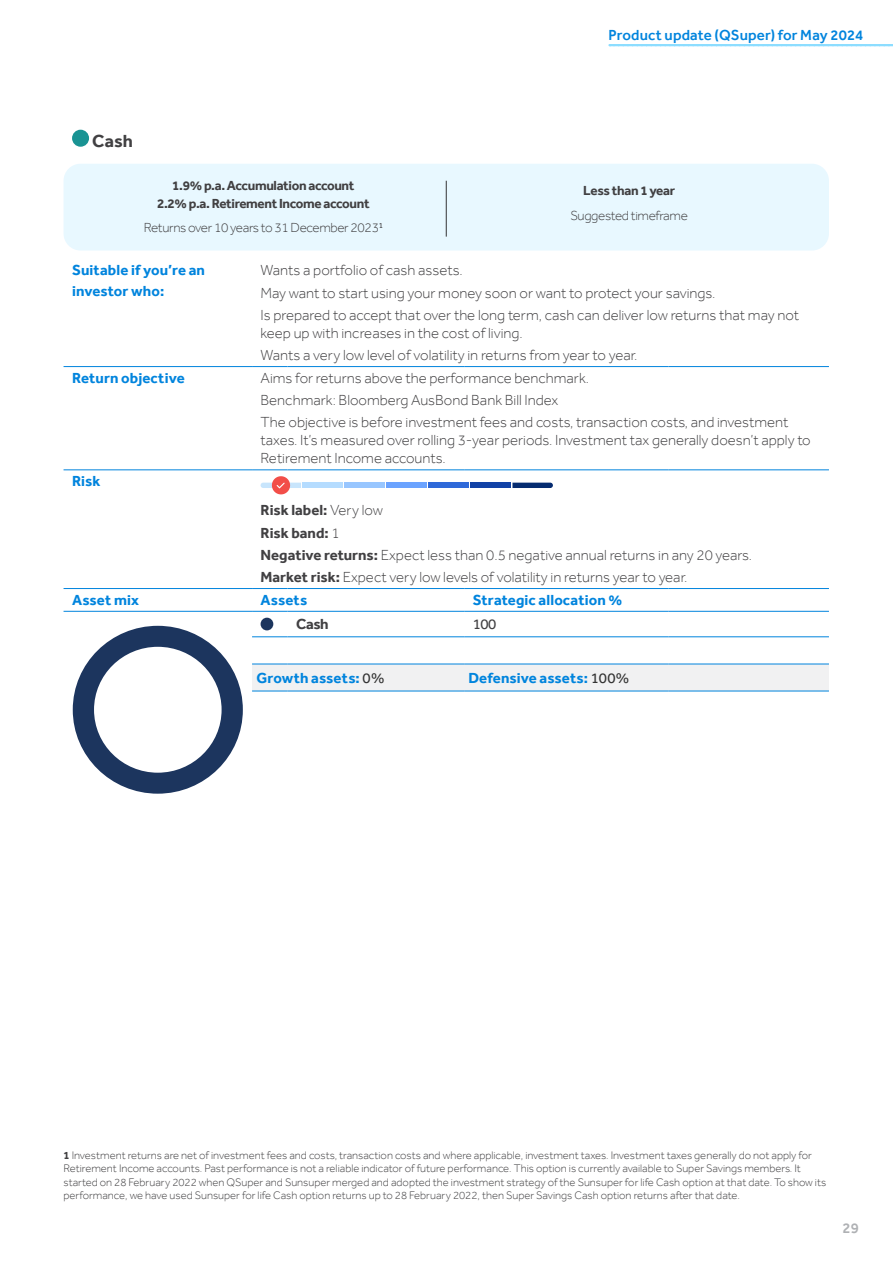
<style>
.page{position:relative;width:893px;height:1263px;background:#fff}
.page>*{position:absolute;margin:0;border:0;box-sizing:border-box;transform-origin:0 0}
.t1{font:700 18px "Effra";color:#414042}
.t2{font:300 15px/22.2px "Effra";color:#414042}
.t3{font:700 15px/21px "Effra";letter-spacing:.01em;color:#0084dd}
.t4{font:500 15px "Effra";letter-spacing:.01em;color:#0084dd}
.t5{font:700 15px "Effra";color:#414042}
.t6{font:15px "Effra";color:#414042}
.t7{font:500 15px "Effra";color:#afb1b4}
.t8{font:700 13.5px/18px "Effra";letter-spacing:-.025em;color:#414042;text-align:center}
.t9{font:300 13.5px "Effra";letter-spacing:-.025em;color:#414042}
.t10{font:300 11.25px/13.5px "Effra";color:#414042}
.s1{font-weight:700}
.s2{font-weight:400;color:#333}
</style>
<div class="page">
<svg style="left:64px;top:129px;width:765px;height:586px"></svg>
<div style="left:252px;top:665px;width:577px;height:26px;background:#f1f1f2"></div>
<hr style="left:64px;top:366px;width:188px;height:1px;background:#0084dd">
<hr style="left:64px;top:470px;width:188px;height:1px;background:#0084dd">
<hr style="left:64px;top:588px;width:188px;height:1px;background:#0084dd">
<hr style="left:64px;top:611px;width:188px;height:1px;background:#0084dd">
<hr style="left:252px;top:664px;width:35px;height:1px;background:#0084dd">
<hr style="left:287px;top:664px;width:177px;height:1px;background:#0084dd">
<hr style="left:464px;top:664px;width:204px;height:1px;background:#0084dd">
<hr style="left:668px;top:664px;width:161px;height:1px;background:#0084dd">
<hr style="left:252px;top:691px;width:35px;height:1px;background:#0084dd">
<hr style="left:287px;top:691px;width:177px;height:1px;background:#0084dd">
<hr style="left:464px;top:691px;width:204px;height:1px;background:#0084dd">
<hr style="left:668px;top:691px;width:161px;height:1px;background:#0084dd">
<hr style="left:252px;top:636px;width:35px;height:1px;background:#0084dd">
<hr style="left:287px;top:636px;width:177px;height:1px;background:#0084dd">
<hr style="left:464px;top:636px;width:204px;height:1px;background:#0084dd">
<hr style="left:668px;top:636px;width:161px;height:1px;background:#0084dd">
<hr style="left:252px;top:366px;width:35px;height:1px;background:#0084dd">
<hr style="left:287px;top:366px;width:177px;height:1px;background:#0084dd">
<hr style="left:464px;top:366px;width:204px;height:1px;background:#0084dd">
<hr style="left:668px;top:366px;width:161px;height:1px;background:#0084dd">
<hr style="left:252px;top:470px;width:35px;height:1px;background:#0084dd">
<hr style="left:287px;top:470px;width:177px;height:1px;background:#0084dd">
<hr style="left:464px;top:470px;width:204px;height:1px;background:#0084dd">
<hr style="left:668px;top:470px;width:161px;height:1px;background:#0084dd">
<hr style="left:252px;top:588px;width:35px;height:1px;background:#0084dd">
<hr style="left:287px;top:588px;width:177px;height:1px;background:#0084dd">
<hr style="left:464px;top:588px;width:204px;height:1px;background:#0084dd">
<hr style="left:668px;top:588px;width:161px;height:1px;background:#0084dd">
<hr style="left:252px;top:611px;width:35px;height:1px;background:#0084dd">
<hr style="left:287px;top:611px;width:177px;height:1px;background:#0084dd">
<hr style="left:464px;top:611px;width:204px;height:1px;background:#0084dd">
<hr style="left:668px;top:611px;width:161px;height:1px;background:#0084dd">
<div style="left:72px;top:130px;width:17px;height:17px;background:#199393;border-radius:50%"></div>
<div style="left:64px;top:164px;width:765px;height:87px;background:#e8f8ff;border-radius:17px"></div>
<hr style="left:446px;top:181px;width:1px;height:56px;background:#333">
<svg style="left:512px;top:483px;width:41px;height:5px"></svg>
<div style="left:303px;top:483px;width:40px;height:5px;background:#b5dcff"></div>
<div style="left:345px;top:483px;width:40px;height:5px;background:#98c6ff"></div>
<div style="left:386px;top:483px;width:41px;height:5px;background:#6ba3ff"></div>
<div style="left:428px;top:483px;width:41px;height:5px;background:#2f69d9"></div>
<div style="left:470px;top:483px;width:41px;height:5px;background:#1142a6"></div>
<svg style="left:261px;top:476px;width:40px;height:18px"></svg>
<svg style="left:73px;top:626px;width:170px;height:168px"></svg>
<div style="left:261px;top:618px;width:12px;height:12px;background:#1c355e;border-radius:50%"></div>
<svg style="left:609px;top:44px;width:284px;height:2px"></svg>
<p class="t1" style="left:92px;top:130px;width:42px">Cash</p>
<p class="t8" style="left:157px;top:176px;width:214px">1.9% p.a. Accumulation account<br>2.2% p.a. Retirement Income account</p>
<p class="t9" style="left:144px;top:220px;width:241px">Returns over 10 years to 31 December 2023<sup>1</sup></p>
<p class="t4" style="left:608px;top:26px;width:256px">Product update (QSuper) for May 2024</p>
<p class="t8" style="left:583px;top:181px;width:93px">Less than 1 year</p>
<p class="t9" style="left:570px;top:207px;width:119px">Suggested timeframe</p>
<p class="t3" style="left:72px;top:260px;width:135px">Suitable if you’re an investor who:</p>
<p class="t2" style="left:261px;top:259px;width:540px">Wants a portfolio of cash assets.<br>May want to start using your money soon or want to protect your savings.<br>Is prepared to accept that over the long term, cash can deliver low returns that may not</p>
<p class="t2" style="left:261px;top:322px;width:378px">keep up with increases in the cost of living.<br>Wants a very low level of volatility in returns from year to year.</p>
<p class="t3" style="left:72px;top:367px;width:114px">Return objective</p>
<p class="t2" style="left:261px;top:367px;width:529px">Aims for returns above the performance benchmark.<br>Benchmark: Bloomberg AusBond Bank Bill Index<br>The objective is before investment fees and costs, transaction costs, and investment</p>
<p class="t2" style="left:261px;top:431px;width:552px;line-height:18px">taxes. It’s measured over rolling 3-year periods. Investment tax generally doesn’t apply to<br>Retirement Income accounts.</p>
<p class="t3" style="left:72px;top:470px;width:30px">Risk</p>
<p class="t2" style="left:261px;top:499px;width:493px"><span class="s1">Risk label:</span> Very low<br><span class="s1">Risk band:</span> 1<br><span class="s1">Negative returns:</span> Expect less than 0.5 negative annual returns in any 20 years.<br><span class="s1">Market risk:</span> Expect very low levels of volatility in returns year to year.</p>
<p class="t3" style="left:72px;top:589px;width:68px">Asset mix</p>
<p class="t3" style="left:261px;top:589px;width:48px">Assets</p>
<p class="t3" style="left:473px;top:589px;width:151px">Strategic allocation %</p>
<p class="t5" style="left:296px;top:615px;width:34px">Cash</p>
<p class="t6" style="left:473px;top:615px;width:25px">100</p>
<p class="t3" style="left:256px;top:667px;width:130px">Growth assets: <span class="s2">0%</span></p>
<p class="t3" style="left:468px;top:667px;width:162px">Defensive assets: <span class="s2">100%</span></p>
<p class="t10" style="left:64px;top:1148px;width:764px"><span class="s1">1</span> Investment returns are net of investment fees and costs, transaction costs and where applicable, investment taxes. Investment taxes generally do not apply for Retirement Income accounts. Past performance is not a reliable indicator of future performance. This option is currently available to Super Savings members. It started on 28 February 2022 when QSuper and Sunsuper merged and adopted the investment strategy of the Sunsuper for life Cash option at that date. To show its performance, we have used Sunsuper for life Cash option returns up to 28 February 2022, then Super Savings Cash option returns after that date.</p>
<p class="t7" style="left:843px;top:1219px;width:18px">29</p>
</div>
